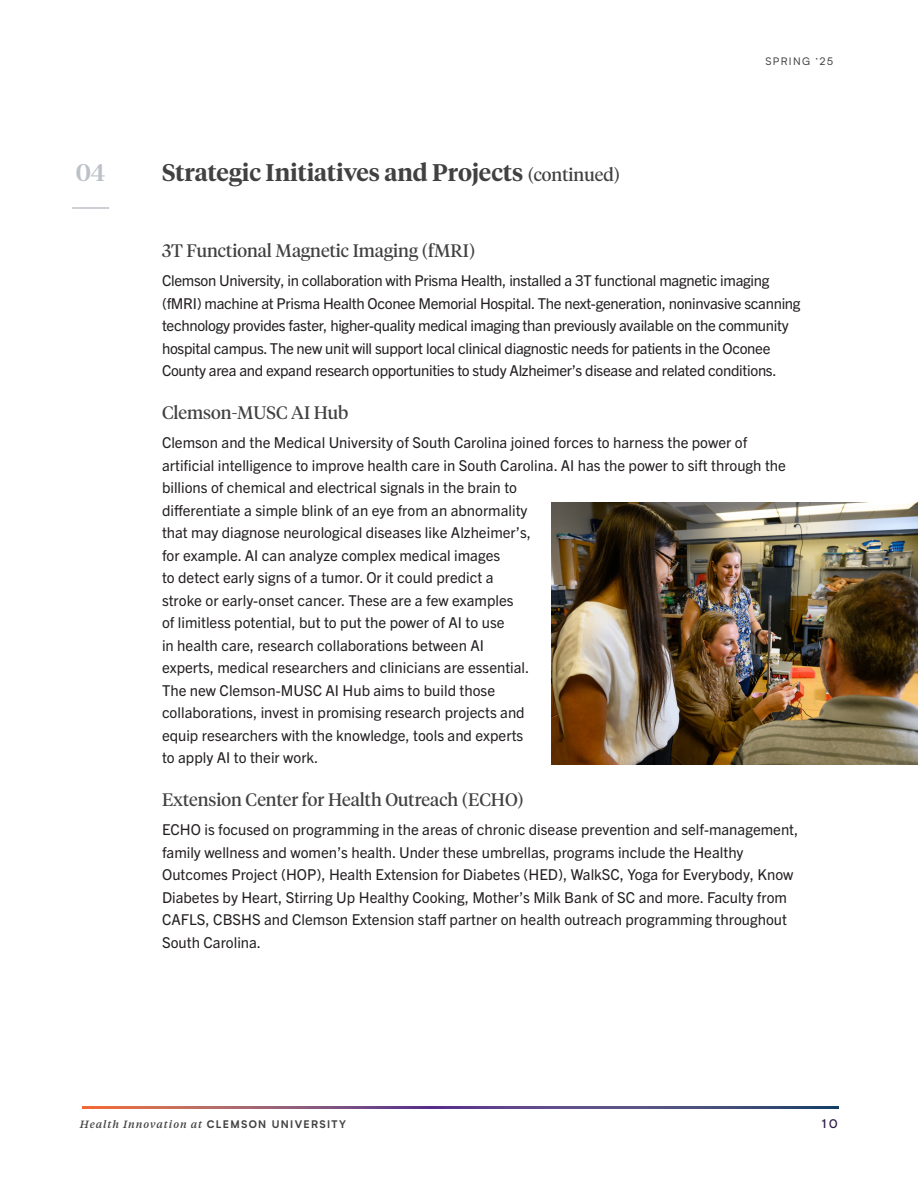
<style>
.page{position:relative;width:918px;height:1188px;background:#fff}
.page>*{position:absolute;margin:0;border:0;box-sizing:border-box;transform-origin:0 0}
.H1_Tiempos_College_Avenue{font:600 24px "Tiempos Headline";color:#414142}
.Section_Marker_Number{font:500 24px "Tiempos Headline";color:#bcc1c8}
.H3_Tiempos_College_Ave{font:18px "Tiempos Headline";color:#414142}
.Paragraph_Text_Trade_Gothic{font:15px/22.5px "Trade Gothic Next LT Pro";color:#231f20}
.Paragraph_Text_Trade_Gothic-2{font:15px/22.5px "Trade Gothic Next LT Pro";letter-spacing:-.02em;color:#231f20}
.H3_Tiempos_College_Ave-2{font:15px/22.5px "Trade Gothic Next LT Pro";color:#231f20}
.t1{font:500 12px "Biotif";color:#2e1b46}
.t2{font:italic 500 10.5px "Tiempos Text";letter-spacing:.085em;color:#414142}
.t3{font:10.5px "Biotif";letter-spacing:.125em;color:#414142}
.s1{font-weight:400;font-size:18px}
.s2{font-family:"Biotif";font-weight:700;font-style:normal}
</style>
<div class="page">
<svg style="left:82px;top:1107px;width:756px;height:1px"></svg>
<hr style="left:72px;top:207px;width:37px;height:2px;background:#bcc1c8">
<img style="left:552px;top:502px;width:366px;height:263px">
<p class="Section_Marker_Number" style="left:76px;top:156px;width:31px">04</p>
<h2 class="H1_Tiempos_College_Avenue" style="left:162px;top:156px;width:460px">Strategic Initiatives and Projects <span class="s1">(continued)</span></h2>
<p class="t3" style="left:766px;top:54px;width:69px">SPRING ’25</p>
<p class="H3_Tiempos_College_Ave" style="left:162px;top:238px;width:315px">3T Functional Magnetic Imaging (fMRI)</p>
<p class="Paragraph_Text_Trade_Gothic-2" style="left:162px;top:269px;width:640px">Clemson University, in collaboration with Prisma Health, installed a 3T functional magnetic imaging (fMRI) machine at Prisma Health Oconee Memorial Hospital. The next-generation, noninvasive scanning technology provides faster, higher-quality medical imaging than previously available on the community hospital campus. The new unit will support local clinical diagnostic needs for patients in the Oconee County area and expand research opportunities to study Alzheimer’s disease and related conditions.</p>
<p class="H3_Tiempos_College_Ave" style="left:162px;top:400px;width:188px">Clemson-MUSC AI Hub</p>
<p class="Paragraph_Text_Trade_Gothic" style="left:162px;top:431px;width:626px">Clemson and the Medical University of South Carolina joined forces to harness the power of artificial intelligence to improve health care in South Carolina. AI has the power to sift through the billions of chemical and electrical signals in the brain to<br>differentiate a simple blink of an eye from an abnormality<br>that may diagnose neurological diseases like Alzheimer’s,<br>for example. AI can analyze complex medical images<br>to detect early signs of a tumor. Or it could predict a<br>stroke or early-onset cancer. These are a few examples<br>of limitless potential, but to put the power of AI to use<br>in health care, research collaborations between AI<br>experts, medical researchers and clinicians are essential.<br>The new Clemson-MUSC AI Hub aims to build those<br>collaborations, invest in promising research projects and<br>equip researchers with the knowledge, tools and experts<br>to apply AI to their work.</p>
<p class="H3_Tiempos_College_Ave" style="left:162px;top:787px;width:363px">Extension Center for Health Outreach (ECHO)</p>
<p class="H3_Tiempos_College_Ave-2" style="left:162px;top:818px;width:638px">ECHO is focused on programming in the areas of chronic disease prevention and self-management, family wellness and women’s health. Under these umbrellas, programs include the Healthy Outcomes Project (HOP), Health Extension for Diabetes (HED), WalkSC, Yoga for Everybody, Know Diabetes by Heart, Stirring Up Healthy Cooking, Mother’s Milk Bank of SC and more. Faculty from CAFLS, CBSHS and Clemson Extension staff partner on health outreach programming throughout South Carolina.</p>
<p class="t2" style="left:80px;top:1117px;width:267px">Health Innovation at <span class="s2">CLEMSON UNIVERSITY</span></p>
<p class="t1" style="left:822px;top:1115px;width:18px">10</p>
</div>
